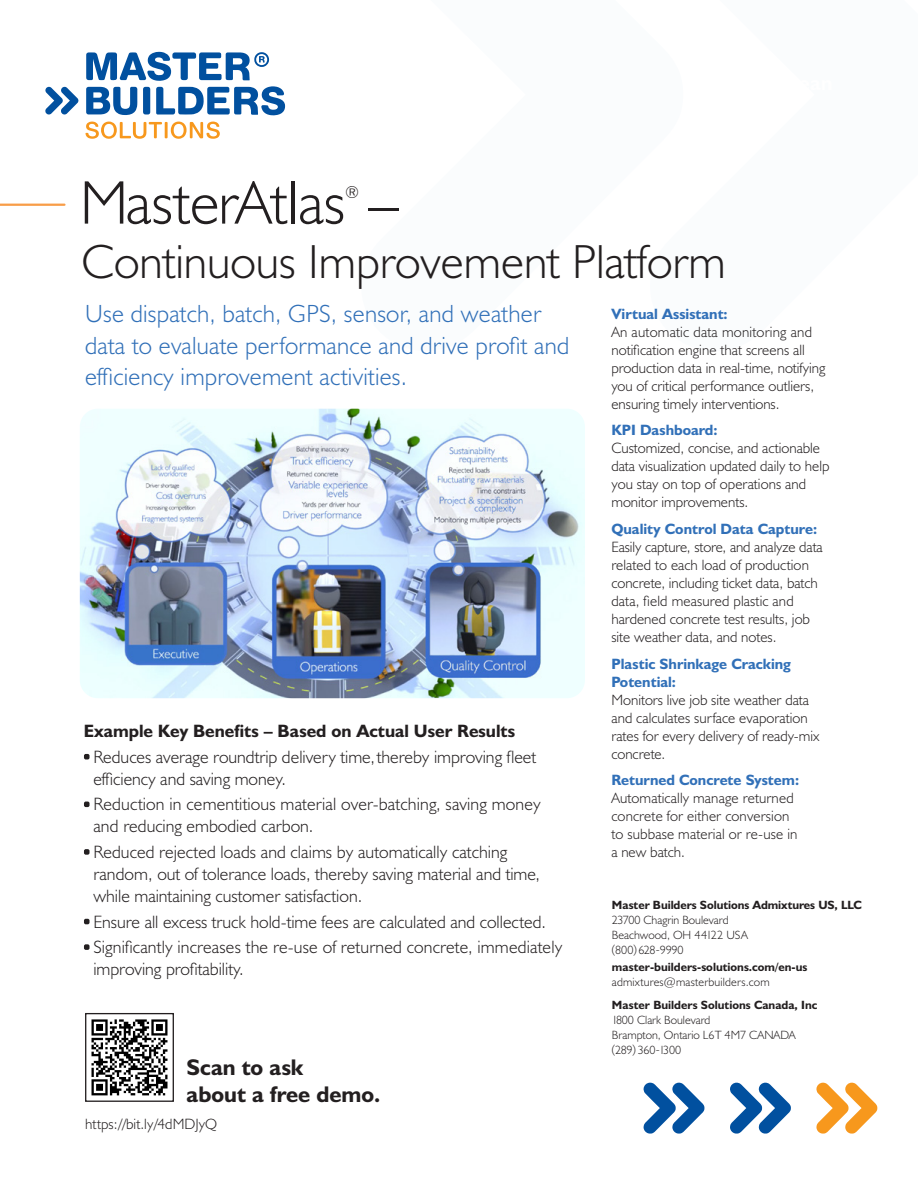
<style>
.page{position:relative;width:918px;height:1188px;background:#fff}
.page>*{position:absolute;margin:0;border:0;box-sizing:border-box;transform-origin:0 0}
.t1{font:300 61.8px "Humanist 521 BT";color:#231f20}
.t2{font:300 48.15px "Humanist 521 BT";color:#231f20}
.t3{font:300 24.9px/31.2px "Humanist 521 BT";letter-spacing:.01em;color:#3170b8}
.t4{font:700 22.8px/27.3px "Humanist 521 BT";color:#231f20}
.t5{font:300 18px/22px "Humanist 521 BT";color:#231f20}
.t6{font:700 18px "Humanist 521 BT";color:#231f20}
.t7{font:300 16.8px "Humanist 521 BT";color:#231f20}
.t8{font:300 15px/18px "Humanist 521 BT";color:#231f20}
.t9{font:700 15px "Humanist 521 BT";color:#3170b8}
.t10{font:300 12px/15px "Humanist 521 BT";color:#231f20}
.t11{font:700 12px/15px "Humanist 521 BT";color:#231f20}
.s1{font-weight:700;color:#3170b8}
.s2{font-weight:700}
.s3{font-weight:300}
</style>
<div class="page">
<img style="left:80px;top:409px;width:505px;height:289px">
<hr style="left:0;top:204px;width:64px;height:2px;background:#f89d48">
<svg style="left:84px;top:754px;width:6px;height:5px"></svg>
<svg style="left:84px;top:802px;width:6px;height:5px"></svg>
<svg style="left:84px;top:849px;width:6px;height:6px"></svg>
<svg style="left:84px;top:919px;width:6px;height:5px"></svg>
<svg style="left:84px;top:944px;width:6px;height:6px"></svg>
<svg style="left:643px;top:1083px;width:62px;height:51px"></svg>
<svg style="left:730px;top:1083px;width:61px;height:51px"></svg>
<svg style="left:816px;top:1083px;width:61px;height:51px"></svg>
<svg style="left:86px;top:121px;width:134px;height:18px"></svg>
<svg style="left:45px;top:52px;width:241px;height:63px"></svg>
<svg style="left:91px;top:1019px;width:77px;height:77px"></svg>
<svg style="left:92px;top:1019px;width:75px;height:76px"></svg>
<div style="left:85px;top:1013px;width:89px;height:89px;border:1px solid #231f20"></div>
<p class="t1" style="left:80px;top:165px;width:321px">MasterAtlas –</p>
<p class="t7" style="left:345px;top:181px;width:16px">®</p>
<p class="t2" style="left:81px;top:232px;width:646px">Continuous Improvement Platform</p>
<p class="t3" style="left:85px;top:298px;width:458px">Use dispatch, batch, GPS, sensor, and weather</p>
<p class="t3" style="left:85px;top:329px;width:486px">data to evaluate performance and drive profit and efficiency improvement activities.</p>
<p class="t9" style="left:611px;top:304px;width:118px">Virtual Assistant:</p>
<p class="t8" style="left:611px;top:322px;width:202px">An automatic data monitoring and</p>
<p class="t8" style="left:611px;top:340px;width:195px">notification engine that screens all</p>
<p class="t8" style="left:611px;top:358px;width:216px">production data in real-time, notifying</p>
<p class="t8" style="left:611px;top:376px;width:204px">you of critical performance outliers,</p>
<p class="t8" style="left:611px;top:394px;width:170px">ensuring timely interventions.</p>
<p class="t9" style="left:611px;top:421px;width:108px">KPI Dashboard:</p>
<p class="t8" style="left:611px;top:439px;width:210px">Customized, concise, and actionable</p>
<p class="t8" style="left:611px;top:457px;width:220px">data visualization updated daily to help</p>
<p class="t8" style="left:611px;top:475px;width:196px">you stay on top of operations and</p>
<p class="t8" style="left:611px;top:493px;width:138px">monitor improvements.</p>
<p class="t9" style="left:611px;top:519px;width:207px">Quality Control Data Capture:</p>
<p class="t8" style="left:611px;top:538px;width:213px">Easily capture, store, and analyze data</p>
<p class="t8" style="left:611px;top:556px;width:199px">related to each load of production</p>
<p class="t8" style="left:611px;top:574px;width:208px">concrete, including ticket data, batch</p>
<p class="t8" style="left:611px;top:592px;width:184px">data, field measured plastic and</p>
<p class="t8" style="left:611px;top:610px;width:200px">hardened concrete test results, job</p>
<p class="t8" style="left:611px;top:628px;width:167px">site weather data, and notes.</p>
<p class="t9" style="left:611px;top:654px;width:181px">Plastic Shrinkage Cracking</p>
<p class="t9" style="left:611px;top:672px;width:66px">Potential:</p>
<p class="t8" style="left:611px;top:690px;width:199px">Monitors live job site weather data</p>
<p class="t8" style="left:611px;top:708px;width:198px">and calculates surface evaporation</p>
<p class="t8" style="left:611px;top:726px;width:210px">rates for every delivery of ready-mix</p>
<p class="t8" style="left:611px;top:744px;width:55px">concrete.</p>
<p class="t8" style="left:611px;top:771px;width:189px"><span class="s1">Returned Concrete System:<br></span>Automatically manage returned concrete for either conversion to subbase material or re-use in a new batch.</p>
<p class="t6" style="left:84px;top:720px;width:433px">Example Key Benefits – Based on Actual User Results</p>
<p class="t5" style="left:93px;top:746px;width:444px">Reduces average roundtrip delivery time, thereby improving fleet efficiency and saving money.</p>
<p class="t5" style="left:93px;top:793px;width:449px">Reduction in cementitious material over-batching, saving money and reducing embodied carbon.</p>
<p class="t5" style="left:93px;top:841px;width:448px">Reduced rejected loads and claims by automatically catching random, out of tolerance loads, thereby saving material and time, while maintaining customer satisfaction.</p>
<p class="t5" style="left:93px;top:910px;width:454px">Ensure all excess truck hold-time fees are calculated and collected.</p>
<p class="t5" style="left:93px;top:936px;width:471px">Significantly increases the re-use of returned concrete, immediately improving profitability.</p>
<p class="t10" style="left:612px;top:897px;width:251px"><span class="s2">Master Builders Solutions Admixtures US, LLC<br></span>23700 Chagrin Boulevard<br>Beachwood, OH 44122 USA<br>(800) 628-9990</p>
<p class="t11" style="left:612px;top:960px;width:197px">master-builders-solutions.com/en-us <span class="s3">admixtures@masterbuilders.com</span></p>
<p class="t10" style="left:612px;top:997px;width:207px"><span class="s2">Master Builders Solutions Canada, Inc<br></span>1800 Clark Boulevard<br>Brampton, Ontario L6T 4M7 CANADA (289) 360-1300</p>
<p class="t4" style="left:187px;top:1054px;width:195px">Scan to ask<br>about a free demo.</p>
<p class="t8" style="left:85px;top:1115px;width:133px">https://bit.ly/4dMDJyQ</p>
</div>
